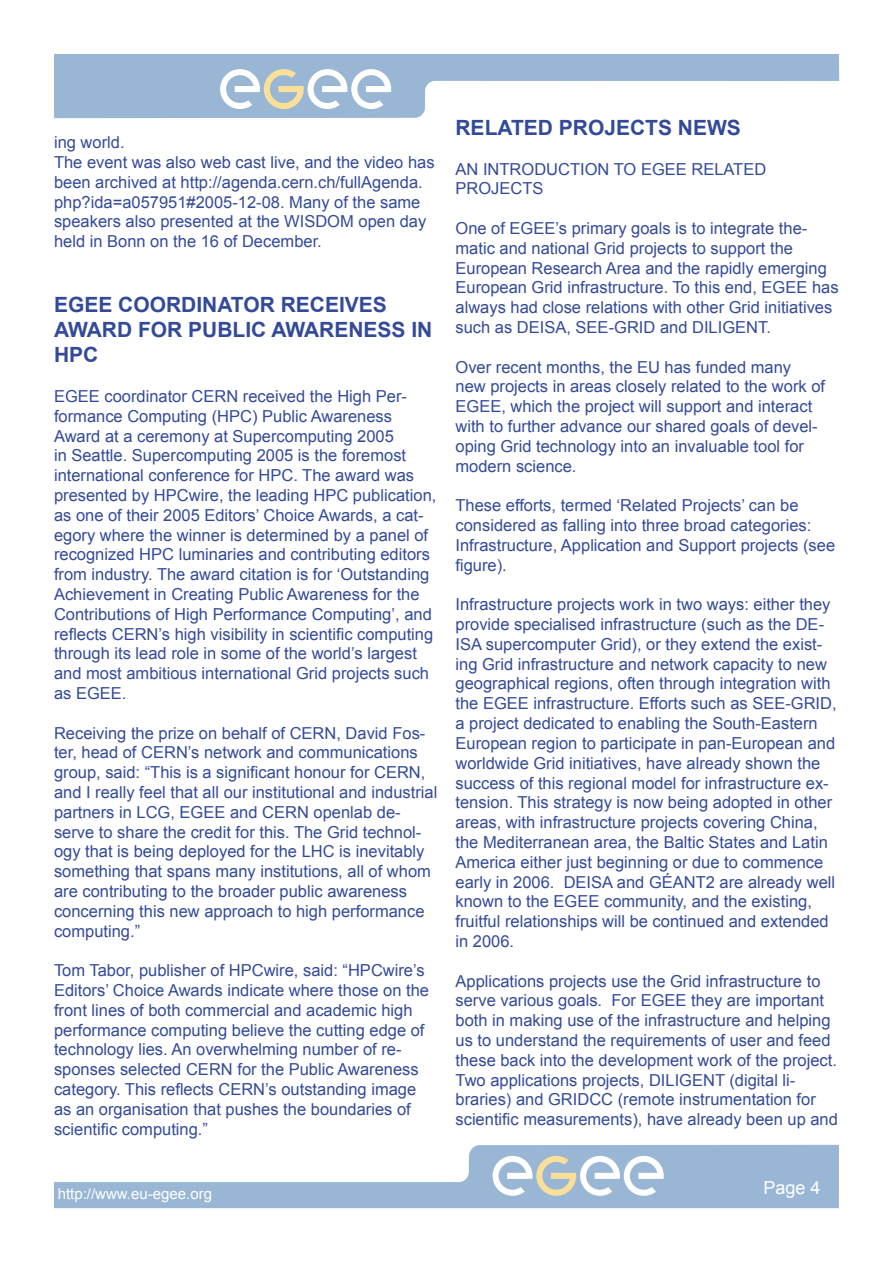
<style>
.page{position:relative;width:893px;height:1263px;background:#fff}
.page>*{position:absolute;margin:0;border:0;box-sizing:border-box;transform-origin:0 0}
.t1{font:700 21px/25.2px "Arial";color:#334a99}
.t2{font:18px "Arial";color:#fff}
.t3{font:16.5px/19.8px "Arial";color:#334a99}
.t4{font:15px "Arial";color:#fff}
</style>
<div class="page">
<svg style="left:54px;top:1145px;width:785px;height:63px;fill:#99b7d5"></svg>
<svg style="left:54px;top:54px;width:785px;height:64px;fill:#99b7d5"></svg>
<svg style="left:493px;top:1156px;width:171px;height:40px"></svg>
<svg style="left:220px;top:69px;width:171px;height:40px"></svg>
<p class="t3" style="left:54px;top:133px;width:382px">ing world.<br>The event was also web cast live, and the video has been archived at http://agenda.cern.ch/fullAgenda. php?ida=a057951 #2005-1 2-08. Many of the same speakers also presented at the WISDOM open day held in Bonn on the 1 6 of December.</p>
<p class="t1" style="left:54px;top:293px;width:380px;text-indent:64px">COORDINATOR RECEIVES<br>AWARD FOR PUBLIC AWARENESS IN<br>HPC</p>
<p class="t3" style="left:54px;top:386px;width:384px">EGEE coordinator CERN received the High Per&shy;formance Computing (HPC) Public Awareness Award at a ceremony at Supercomputing 2005<br>in Seattle. Supercomputing 2005 is the foremost international conference for HPC. The award was presented by HPCwire, the leading HPC publication, as one of their 2005 Editors’ Choice Awards, a cat&shy;egory where the winner is determined by a panel of recognized HPC luminaries and contributing editors from industry. The award citation is for ‘Outstanding Achievement in Creating Public Awareness for the Contributions of High Performance Computing’, and reflects CERN’s high visibility in scientific computing through its lead role in some of the world’s largest and most ambitious international Grid projects such as EGEE.</p>
<p class="t3" style="left:54px;top:723px;width:385px">Receiving the prize on behalf of CERN, David Fos&shy;ter, head of CERN’s network and communications group, said: “This is a significant honour for CERN, and I really feel that all our institutional and industrial partners in LCG, EGEE and CERN openlab de&shy;serve to share the credit for this. The Grid technol&shy;ogy that is being deployed for the LHC is inevitably something that spans many institutions, all of whom are contributing to the broader public awareness concerning this new approach to high performance computing.”</p>
<p class="t3" style="left:54px;top:961px;width:377px">Tom Tabor, publisher of HPCwire, said: “HPCwire’s Editors’ Choice Awards indicate where those on the front lines of both commercial and academic high performance computing believe the cutting edge of technology lies. An overwhelming number of re&shy;sponses selected CERN for the Public Awareness category. This reflects CERN’s outstanding image as an organisation that pushes the boundaries of scientific computing.”</p>
<p class="t1" style="left:54px;top:293px;width:15px">EGEE</p>
<p class="t1" style="left:455px;top:116px;width:287px">RELATED PROJECTS NEWS</p>
<p class="t3" style="left:455px;top:159px;width:39px">An introduction</p>
<p class="t3" style="left:614px;top:159px;width:90px">to EGEE related</p>
<p class="t3" style="left:455px;top:179px;width:12px">projects</p>
<p class="t3" style="left:455px;top:218px;width:385px">One of EGEE’s primary goals is to integrate the&shy;matic and national Grid projects to support the European Research Area and the rapidly emerging European Grid infrastructure. To this end, EGEE has always had close relations with other Grid initiatives such as DEISA, SEE-GRID and DILIGENT.</p>
<p class="t3" style="left:455px;top:357px;width:371px">Over recent months, the EU has funded many new projects in areas closely related to the work of EGEE, which the project will support and interact with to further advance our shared goals of devel&shy;oping Grid technology into an invaluable tool for modern science.</p>
<p class="t3" style="left:455px;top:496px;width:381px">These efforts, termed ‘Related Projects’ can be considered as falling into three broad categories:<br>Infrastructure, Application and Support projects (see figure).</p>
<p class="t3" style="left:455px;top:595px;width:383px">Infrastructure projects work in two ways: either they provide specialised infrastructure (such as the DE-ISA supercomputer Grid), or they extend the exist&shy;ing Grid infrastructure and network capacity to new geographical regions, often through integration with the EGEE infrastructure. Efforts such as SEE-GRID, a project dedicated to enabling the South-Eastern European region to participate in pan-European and worldwide Grid initiatives, have already shown the success of this regional model for infrastructure ex&shy;tension. This strategy is now being adopted in other areas, with infrastructure projects covering China, the Mediterranean area, the Baltic States and Latin America either just beginning or due to commence early in 2006. DEISA and GÉANT2 are already well known to the EGEE community, and the existing, fruitful relationships will be continued and extended in 2006.</p>
<p class="t3" style="left:455px;top:971px;width:384px">Applications projects use the Grid infrastructure to serve various goals. For EGEE they are important both in making use of the infrastructure and helping us to understand the requirements of user and feed these back into the development work of the project.<br>Two applications projects, DILIGENT (digital li&shy;braries) and GRIDCC (remote instrumentation for scientific measurements), have already been up and</p>
<p class="t4" style="left:58px;top:1184px;width:156px">http://www.eu-egee.org</p>
<p class="t2" style="left:763px;top:1176px;width:44px">Page</p>
</div>
